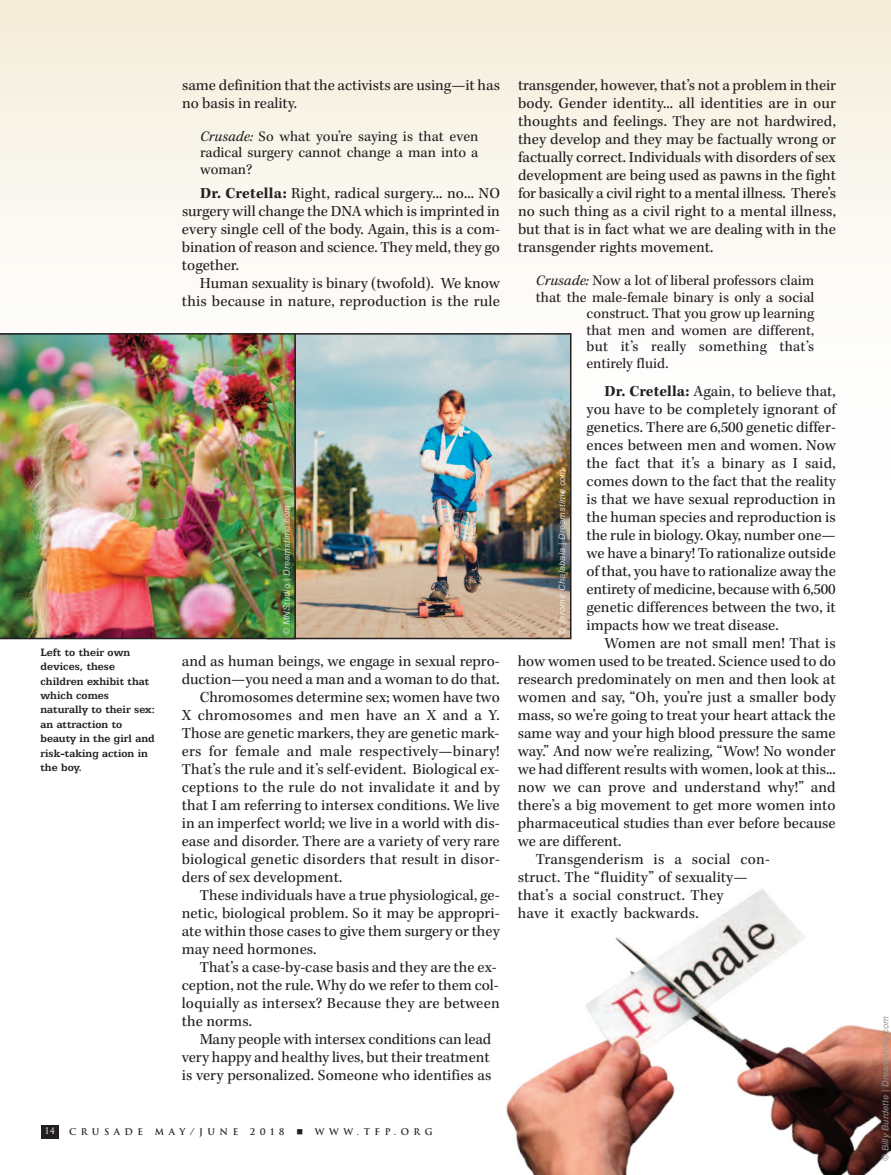
<style>
.page{position:relative;width:891px;height:1175px;background:#fff}
.page>*{position:absolute;margin:0;border:0;box-sizing:border-box;transform-origin:0 0}
.t1{font:15.75px/18px "Kepler Std";color:#231f20;text-align:justify}
.t2{font:15px/16.5px "Kepler Std";color:#231f20;text-align:justify}
.t3{font:15px "Kepler Std";letter-spacing:.02em;color:#231f20}
.t4{font:700 12px/14.4px "Egyptian 505 BT";color:#231f20}
.t5{font:italic 9px "Arial";letter-spacing:.025em;color:rgb(255 255 255/.75)}
.t6{font:700 9px "Trajan";letter-spacing:.5em;color:#231f20}
.t7{font:italic 9px "Arial";letter-spacing:.025em;color:#939598}
.t8{font:9px "Trajan Pro";color:#fff}
.s1{font-style:italic}
.s2{font-weight:700}
</style>
<div class="page">
<img style="left:506px;top:888px;width:385px;height:286px">
<div style="left:0;top:0;width:891px;height:486px;background:linear-gradient(to bottom,#f5eedc,#fff)"></div>
<div style="left:41px;top:1125px;width:18px;height:13px;background:#231f20"></div>
<img style="left:296px;top:336px;width:273px;height:300px">
<div style="left:267px;top:333px;width:305px;height:306px;border:2px solid #231f20"></div>
<img style="left:0;top:333px;width:296px;height:306px">
<p class="t1" style="left:182px;top:77px;width:319px">same definition that the activists are using—it has no basis in reality.</p>
<p class="t2" style="left:200px;top:129px;width:280px"><span class="s1">Crusade:</span> So what you’re saying is that even radical surgery cannot change a man into a woman?</p>
<p class="t1" style="left:182px;top:185px;width:320px;text-indent:18px"><span class="s2">Dr. Cretella:</span> Right, radical surgery... no... NO surgery will change the DNA which is imprinted in every single cell of the body. Again, this is a com&shy;bination of reason and science. They meld, they go together.</p>
<p class="t1" style="left:182px;top:275px;width:319px;text-align:right">Human sexuality is binary (twofold). We know this because in nature, reproduction is the rule</p>
<p class="t4" style="left:40px;top:646px;width:116px">Left to their own devices, these children exhibit that which comes naturally to their sex: an attraction to beauty in the girl and risk-taking action in the boy.</p>
<p class="t5" style="left:281px;top:635px;width:131px;rotate:-90deg">© MNStudio | Dreamstime.com</p>
<p class="t1" style="left:182px;top:653px;width:319px">and as human beings, we engage in sexual repro-</p>
<p class="t1" style="left:182px;top:671px;width:319px">duction—you need a man and a woman to do that.</p>
<p class="t1" style="left:200px;top:689px;width:301px">Chromosomes determine sex; women have two</p>
<p class="t1" style="left:182px;top:707px;width:319px">X chromosomes and men have an X and a Y.</p>
<p class="t1" style="left:182px;top:725px;width:319px">Those are genetic markers, they are genetic mark-</p>
<p class="t1" style="left:182px;top:743px;width:319px">ers for female and male respectively—binary!</p>
<p class="t1" style="left:182px;top:761px;width:319px">That’s the rule and it’s self-evident. Biological ex-</p>
<p class="t1" style="left:182px;top:779px;width:319px">ceptions to the rule do not invalidate it and by</p>
<p class="t1" style="left:182px;top:797px;width:319px">that I am referring to intersex conditions. We live</p>
<p class="t1" style="left:182px;top:815px;width:320px">in an imperfect world; we live in a world with dis-</p>
<p class="t1" style="left:182px;top:833px;width:319px">ease and disorder. There are a variety of very rare</p>
<p class="t1" style="left:182px;top:851px;width:320px">biological genetic disorders that result in disor-</p>
<p class="t1" style="left:182px;top:869px;width:162px">ders of sex development.</p>
<p class="t1" style="left:200px;top:887px;width:301px">These individuals have a true physiological, ge-</p>
<p class="t1" style="left:182px;top:905px;width:320px">netic, biological problem. So it may be appropri-</p>
<p class="t1" style="left:182px;top:923px;width:319px">ate within those cases to give them surgery or they</p>
<p class="t1" style="left:182px;top:941px;width:136px">may need hormones.</p>
<p class="t1" style="left:200px;top:959px;width:298px">That’s a case-by-case basis and they are the ex-</p>
<p class="t1" style="left:182px;top:977px;width:319px">ception, not the rule. Why do we refer to them col-</p>
<p class="t1" style="left:182px;top:995px;width:319px">loquially as intersex? Because they are between</p>
<p class="t1" style="left:182px;top:1013px;width:72px">the norms.</p>
<p class="t1" style="left:200px;top:1031px;width:293px">Many people with intersex conditions can lead</p>
<p class="t1" style="left:182px;top:1049px;width:310px">very happy and healthy lives, but their treatment</p>
<p class="t1" style="left:182px;top:1067px;width:311px">is very personalized. Someone who identifies as</p>
<p class="t8" style="left:45px;top:1125px;width:12px">14</p>
<p class="t6" style="left:69px;top:1126px;width:76px">CRUSADE</p>
<p class="t6" style="left:155px;top:1126px;width:85px">MAY/JUNE</p>
<p class="t6" style="left:250px;top:1126px;width:36px">2018</p>
<p class="t6" style="left:296px;top:1126px;width:138px">■ WWW.TFP.ORG</p>
<p class="t1" style="left:518px;top:78px;width:320px">transgender, however, that’s not a problem in their body. Gender identity... all identities are in our thoughts and feelings. They are not hardwired, they develop and they may be factually wrong or factually correct. Individuals with disorders of sex development are being used as pawns in the fight for basically a civil right to a mental illness. There’s no such thing as a civil right to a mental illness, but that is in fact what we are dealing with in the transgender rights movement.</p>
<p class="t2" style="left:536px;top:274px;width:280px"><span class="s1">Crusade:</span> Now a lot of liberal professors claim</p>
<p class="t2" style="left:536px;top:290px;width:280px">that the male-female binary is only a social</p>
<p class="t2" style="left:587px;top:307px;width:229px">construct. That you grow up learning</p>
<p class="t2" style="left:587px;top:323px;width:229px">that men and women are different,</p>
<p class="t3" style="left:587px;top:341px;width:229px">but it’s really something that’s</p>
<p class="t2" style="left:587px;top:356px;width:84px">entirely fluid.</p>
<p class="t1" style="left:587px;top:384px;width:251px;text-indent:18px"><span class="s2">Dr. Cretella:</span> Again, to believe that, you have to be completely ignorant of genetics. There are 6,500 genetic differ&shy;ences between men and women. Now the fact that it’s a binary as I said, comes down to the fact that the reality is that we have sexual reproduction in the human species and reproduction is the rule in biology. Okay, number one— we have a binary! To rationalize outside of that, you have to rationalize away the entirety of medicine, because with 6,500 genetic differences between the two, it impacts how we treat disease.</p>
<p class="t1" style="left:605px;top:636px;width:233px">Women are not small men! That is</p>
<p class="t1" style="left:518px;top:654px;width:319px">how women used to be treated. Science used to do</p>
<p class="t1" style="left:518px;top:672px;width:319px">research predominately on men and then look at</p>
<p class="t1" style="left:518px;top:690px;width:319px">women and say, “Oh, you’re just a smaller body</p>
<p class="t1" style="left:518px;top:708px;width:319px">mass, so we’re going to treat your heart attack the</p>
<p class="t1" style="left:518px;top:726px;width:319px">same way and your high blood pressure the same</p>
<p class="t1" style="left:518px;top:744px;width:319px">way.” And now we’re realizing, “Wow! No wonder</p>
<p class="t1" style="left:518px;top:762px;width:319px">we had different results with women, look at this...</p>
<p class="t1" style="left:518px;top:780px;width:319px">now we can prove and understand why!” and</p>
<p class="t1" style="left:518px;top:798px;width:319px">there’s a big movement to get more women into</p>
<p class="t1" style="left:518px;top:816px;width:319px">pharmaceutical studies than ever before because</p>
<p class="t1" style="left:518px;top:834px;width:105px">we are different.</p>
<p class="t1" style="left:536px;top:852px;width:236px">Transgenderism is a social con-</p>
<p class="t1" style="left:518px;top:870px;width:231px">struct. The “fluidity” of sexuality—</p>
<p class="t1" style="left:518px;top:888px;width:207px">that’s a social construct. They</p>
<p class="t1" style="left:518px;top:906px;width:183px">have it exactly backwards.</p>
<p class="t5" style="left:557px;top:635px;width:167px;rotate:-90deg">© Jaromír Chalabala | Dreamstime.com</p>
<p class="t7" style="left:880px;top:1160px;width:146px;rotate:-90deg">© Billy Burdette | Dreamstime.com</p>
</div>
